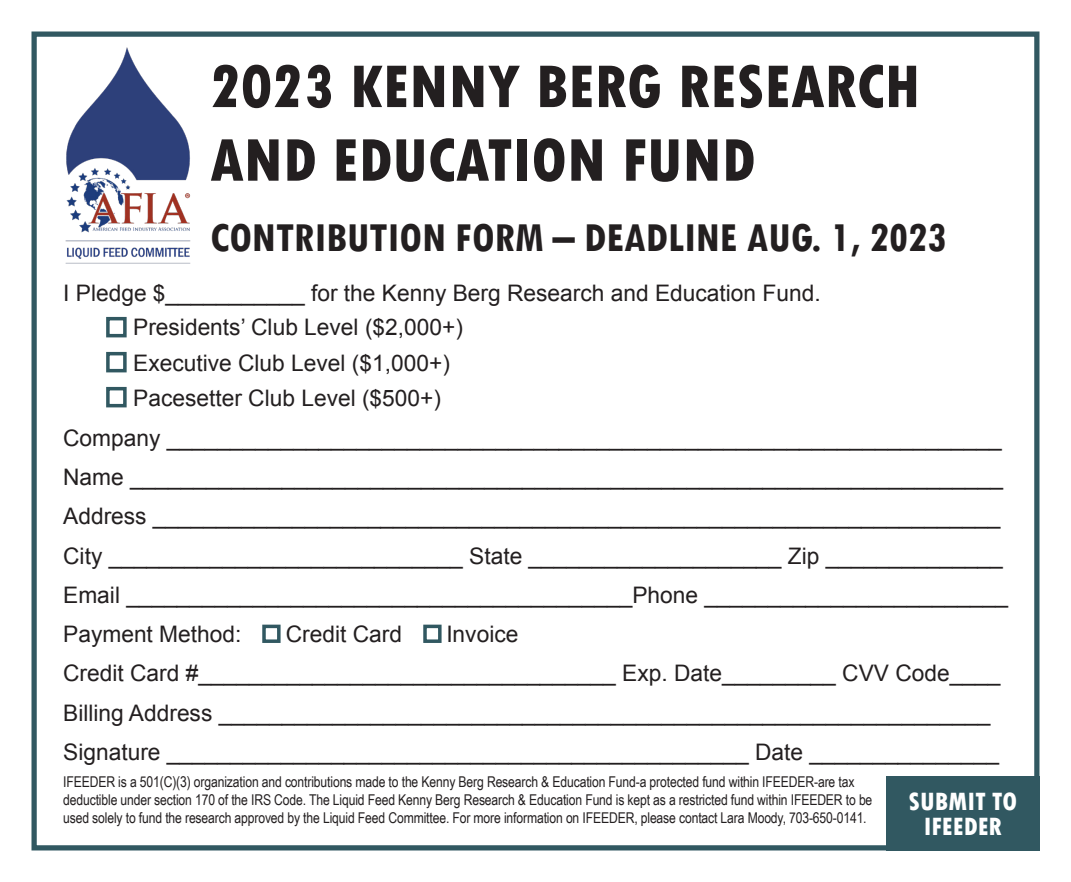
<style>
.page{position:relative;width:1071px;height:882px;background:#fff}
.page>*{position:absolute;margin:0;border:0;box-sizing:border-box;transform-origin:0 0}
.t1{font:800 condensed 63.35px/73.7px "Tw Cen";color:#231f20}
.t2{font:700 condensed 43.75px "Tw Cen";color:#231f20}
.t3{font:800 condensed 26.25px/24.5px "Tw Cen";color:#fff;text-align:center}
.t4{font:22.75px "Arial";color:#231f20}
.t5{font:14.88px/17.8px "Arial Narrow";letter-spacing:-.01em;color:#231f20}
.s1{font-family:"Tw Cen MT Condensed";font-stretch:normal}
</style>
<div class="page">
<div style="left:32px;top:32px;width:1008px;height:818px;border:5px solid #315861"></div>
<div style="left:106px;top:317px;width:21px;height:20px;border:4px solid #315861"></div>
<div style="left:106px;top:352px;width:21px;height:20px;border:4px solid #315861"></div>
<div style="left:106px;top:387px;width:21px;height:20px;border:4px solid #315861"></div>
<div style="left:262px;top:625px;width:19px;height:18px;border:4px solid #315861"></div>
<div style="left:423px;top:625px;width:19px;height:18px;border:4px solid #315861"></div>
<img style="left:46px;top:31px;width:164px;height:233px">
<div style="left:886px;top:776px;width:154px;height:74px;background:#315861"></div>
<p class="t1" style="left:210px;top:50px;width:712px">2023 KENNY BERG RESEARCH<br>AND EDUCATION FUND</p>
<p class="t2" style="left:210px;top:211px;width:738px">CONTRIBUTION FORM – DEADLINE AUG. <span class="s1">1</span>, 2023</p>
<p class="t4" style="left:63px;top:278px;width:759px">I Pledge $___________ for the Kenny Berg Research and Education Fund.</p>
<p class="t4" style="left:133px;top:313px;width:331px">Presidents’ Club Level ($2,000+)</p>
<p class="t4" style="left:133px;top:348px;width:318px">Executive Club Level ($1,000+)</p>
<p class="t4" style="left:133px;top:383px;width:309px">Pacesetter Club Level ($500+)</p>
<p class="t4" style="left:63px;top:423px;width:940px">Company __________________________________________________________________</p>
<p class="t4" style="left:63px;top:462px;width:941px">Name _____________________________________________________________________</p>
<p class="t4" style="left:63px;top:501px;width:939px">Address ___________________________________________________________________</p>
<p class="t4" style="left:63px;top:541px;width:941px">City ____________________________ State ____________________ Zip ______________</p>
<p class="t4" style="left:63px;top:580px;width:946px">Email ________________________________________Phone ________________________</p>
<p class="t4" style="left:63px;top:619px;width:180px">Payment Method:</p>
<p class="t4" style="left:286px;top:619px;width:118px">Credit Card</p>
<p class="t4" style="left:446px;top:619px;width:74px">Invoice</p>
<p class="t4" style="left:63px;top:658px;width:939px">Credit Card #_________________________________ Exp. Date_________ CVV Code____</p>
<p class="t4" style="left:63px;top:698px;width:929px">Billing Address _____________________________________________________________</p>
<p class="t4" style="left:63px;top:737px;width:937px">Signature ______________________________________________ Date _______________</p>
<p class="t5" style="left:63px;top:772px;width:811px">IFEEDER is a 501(C)(3) organization and contributions made to the Kenny Berg Research &amp; Education Fund-a protected fund within IFEEDER-are tax deductible under section 170 of the IRS Code. The Liquid Feed Kenny Berg Research &amp; Education Fund is kept as a restricted fund within IFEEDER to be used solely to fund the research approved by the Liquid Feed Committee. For more information on IFEEDER, please contact Lara Moody, 703-650-0141.</p>
<p class="t3" style="left:909px;top:789px;width:110px">SUBMIT TO<br>IFEEDER</p>
</div>
